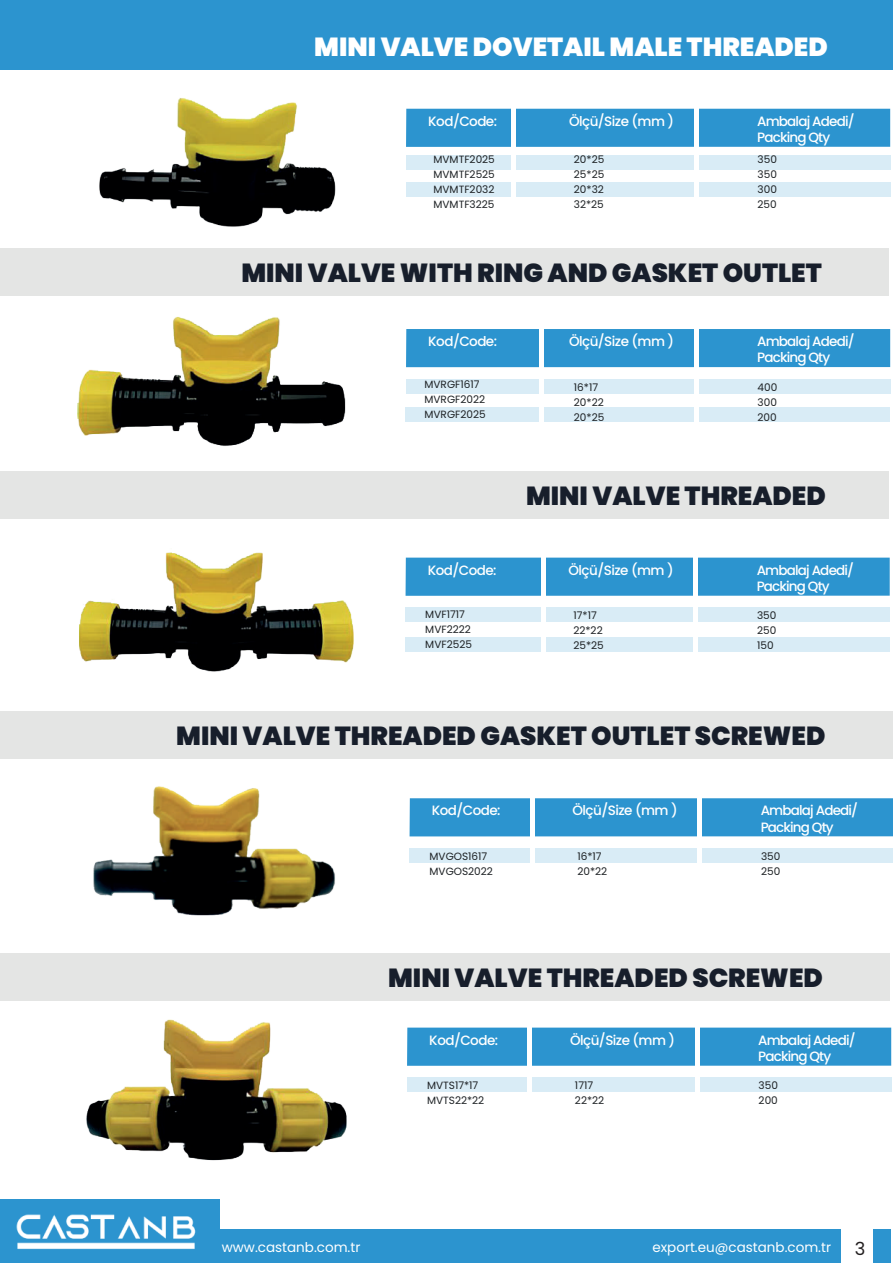
<style>
.page{position:relative;width:893px;height:1263px;background:#fff}
.page>*{position:absolute;margin:0;border:0;box-sizing:border-box;transform-origin:0 0}
.t1{font:900 26.1px "Poppins";color:#171e2b}
.t2{font:900 26.1px "Poppins";color:#fff}
.t3{font:18px "Poppins";color:#231f20}
.t4{font:500 13.5px/16.2px "Poppins";letter-spacing:-.06em;color:#fff}
.t5{font:500 13.5px "Poppins";letter-spacing:-.04em;color:#fff}
.t6{font:13.5px "Poppins";color:#fff}
.t7{font:10.5px/15px "Poppins";color:#1d2124}
</style>
<div class="page">
<div style="left:0;top:1229px;width:891px;height:34px;background:#2c94cf"></div>
<div style="left:0;top:1200px;width:219px;height:63px;background:#2c94cf"></div>
<img style="left:16px;top:1214px;width:180px;height:35px">
<div style="left:841px;top:1211px;width:32px;height:52px;background:#fff"></div>
<div style="left:0;top:0;width:893px;height:70px;background:#2c94cf"></div>
<div style="left:406px;top:155px;width:484px;height:15px;background:#d9ecf6"></div>
<div style="left:406px;top:182px;width:484px;height:15px;background:#d9ecf6"></div>
<div style="left:406px;top:109px;width:484px;height:38px;background:#2c94cf"></div>
<div style="left:511px;top:107px;width:5px;height:115px;background:#fff"></div>
<hr style="left:694px;top:103px;width:4px;height:121px;background:#fff">
<div style="left:406px;top:379px;width:484px;height:15px;background:#d9ecf6"></div>
<div style="left:406px;top:407px;width:484px;height:15px;background:#d9ecf6"></div>
<div style="left:406px;top:329px;width:484px;height:38px;background:#2c94cf"></div>
<hr style="left:540px;top:327px;width:4px;height:117px;background:#fff">
<hr style="left:694px;top:323px;width:4px;height:123px;background:#fff">
<div style="left:0;top:248px;width:889px;height:48px;background:#e4e5e4"></div>
<div style="left:406px;top:607px;width:484px;height:15px;background:#d9ecf6"></div>
<div style="left:406px;top:637px;width:484px;height:15px;background:#d9ecf6"></div>
<div style="left:406px;top:558px;width:484px;height:38px;background:#2c94cf"></div>
<hr style="left:541px;top:555px;width:4px;height:109px;background:#fff">
<hr style="left:694px;top:552px;width:4px;height:114px;background:#fff">
<div style="left:0;top:471px;width:889px;height:48px;background:#e4e5e4"></div>
<div style="left:410px;top:848px;width:483px;height:15px;background:#d9ecf6"></div>
<div style="left:410px;top:798px;width:483px;height:38px;background:#2c94cf"></div>
<hr style="left:530px;top:796px;width:4px;height:109px;background:#fff">
<hr style="left:698px;top:793px;width:4px;height:114px;background:#fff">
<div style="left:0;top:711px;width:893px;height:48px;background:#e4e5e4"></div>
<div style="left:407px;top:1077px;width:484px;height:15px;background:#d9ecf6"></div>
<div style="left:407px;top:1027px;width:484px;height:39px;background:#2c94cf"></div>
<div style="left:527px;top:1025px;width:5px;height:109px;background:#fff"></div>
<hr style="left:695px;top:1022px;width:4px;height:114px;background:#fff">
<div style="left:0;top:953px;width:890px;height:48px;background:#e4e5e4"></div>
<img style="left:99px;top:98px;width:237px;height:129px">
<img style="left:78px;top:317px;width:268px;height:129px">
<img style="left:79px;top:552px;width:275px;height:120px">
<img style="left:93px;top:786px;width:242px;height:130px">
<img style="left:86px;top:1019px;width:261px;height:142px">
<h1 class="t2" style="left:314px;top:31px;width:515px">MINI VALVE DOVETAIL MALE THREADED</h1>
<p class="t4" style="left:428px;top:113px;width:70px">Kod/Code:</p>
<p class="t5" style="left:569px;top:113px;width:107px">Ölçü/Size (mm )</p>
<p class="t4" style="left:757px;top:113px;width:99px">Ambalaj Adedi/<br>Packing Qty</p>
<p class="t7" style="left:433px;top:152px;width:63px;text-align:justify">MVMTF2025<br>MVMTF2525<br>MVMTF2032<br>MVMTF3225</p>
<p class="t7" style="left:574px;top:152px;width:32px;text-align:justify">20*25<br>25*25<br>20*32<br>32*25</p>
<p class="t7" style="left:758px;top:152px;width:21px;text-align:justify">350<br>350<br>300<br>250</p>
<h1 class="t1" style="left:241px;top:258px;width:582px">MINI VALVE WITH RING AND GASKET OUTLET</h1>
<p class="t4" style="left:428px;top:333px;width:70px">Kod/Code:</p>
<p class="t5" style="left:569px;top:334px;width:107px">Ölçü/Size (mm )</p>
<p class="t4" style="left:757px;top:333px;width:99px">Ambalaj Adedi/<br>Packing Qty</p>
<p class="t7" style="left:424px;top:376px;width:63px">MVRGF1617<br>MVRGF2022<br>MVRGF2025</p>
<p class="t7" style="left:574px;top:379px;width:32px">16*17<br>20*22<br>20*25</p>
<p class="t7" style="left:758px;top:379px;width:21px;text-align:justify">400<br>300<br>200</p>
<h1 class="t1" style="left:526px;top:480px;width:301px">MINI VALVE THREADED</h1>
<p class="t4" style="left:428px;top:562px;width:70px">Kod/Code:</p>
<p class="t5" style="left:569px;top:562px;width:107px">Ölçü/Size (mm )</p>
<p class="t4" style="left:757px;top:562px;width:99px">Ambalaj Adedi/<br>Packing Qty</p>
<p class="t7" style="left:425px;top:607px;width:48px">MVF1717<br>MVF2222<br>MVF2525</p>
<p class="t7" style="left:573px;top:608px;width:32px">17*17<br>22*22<br>25*25</p>
<p class="t7" style="left:757px;top:608px;width:21px;text-align:justify">350<br>250<br>150</p>
<h1 class="t1" style="left:176px;top:721px;width:651px">MINI VALVE THREADED GASKET OUTLET SCREWED</h1>
<p class="t4" style="left:432px;top:803px;width:70px">Kod/Code:</p>
<p class="t5" style="left:573px;top:803px;width:107px">Ölçü/Size (mm )</p>
<p class="t4" style="left:761px;top:803px;width:99px">Ambalaj Adedi/<br>Packing Qty</p>
<p class="t7" style="left:429px;top:849px;width:65px">MVGOS1617<br>MVGOS2022</p>
<p class="t7" style="left:577px;top:849px;width:31px">16*17<br>20*22</p>
<p class="t7" style="left:761px;top:849px;width:21px">350<br>250</p>
<h1 class="t1" style="left:388px;top:962px;width:436px">MINI VALVE THREADED SCREWED</h1>
<p class="t4" style="left:429px;top:1032px;width:70px">Kod/Code:</p>
<p class="t5" style="left:570px;top:1032px;width:107px">Ölçü/Size (mm )</p>
<p class="t4" style="left:758px;top:1032px;width:99px">Ambalaj Adedi/<br>Packing Qty</p>
<p class="t7" style="left:427px;top:1078px;width:59px">MVTS17*17<br>MVTS22*22</p>
<p class="t7" style="left:575px;top:1078px;width:31px">1717<br>22*22</p>
<p class="t7" style="left:759px;top:1078px;width:21px">350<br>200</p>
<p class="t6" style="left:222px;top:1239px;width:140px">www.castanb.com.tr</p>
<p class="t6" style="left:652px;top:1239px;width:180px">export.eu@castanb.com.tr</p>
<h2 class="t3" style="left:855px;top:1238px;width:12px">3</h2>
</div>
